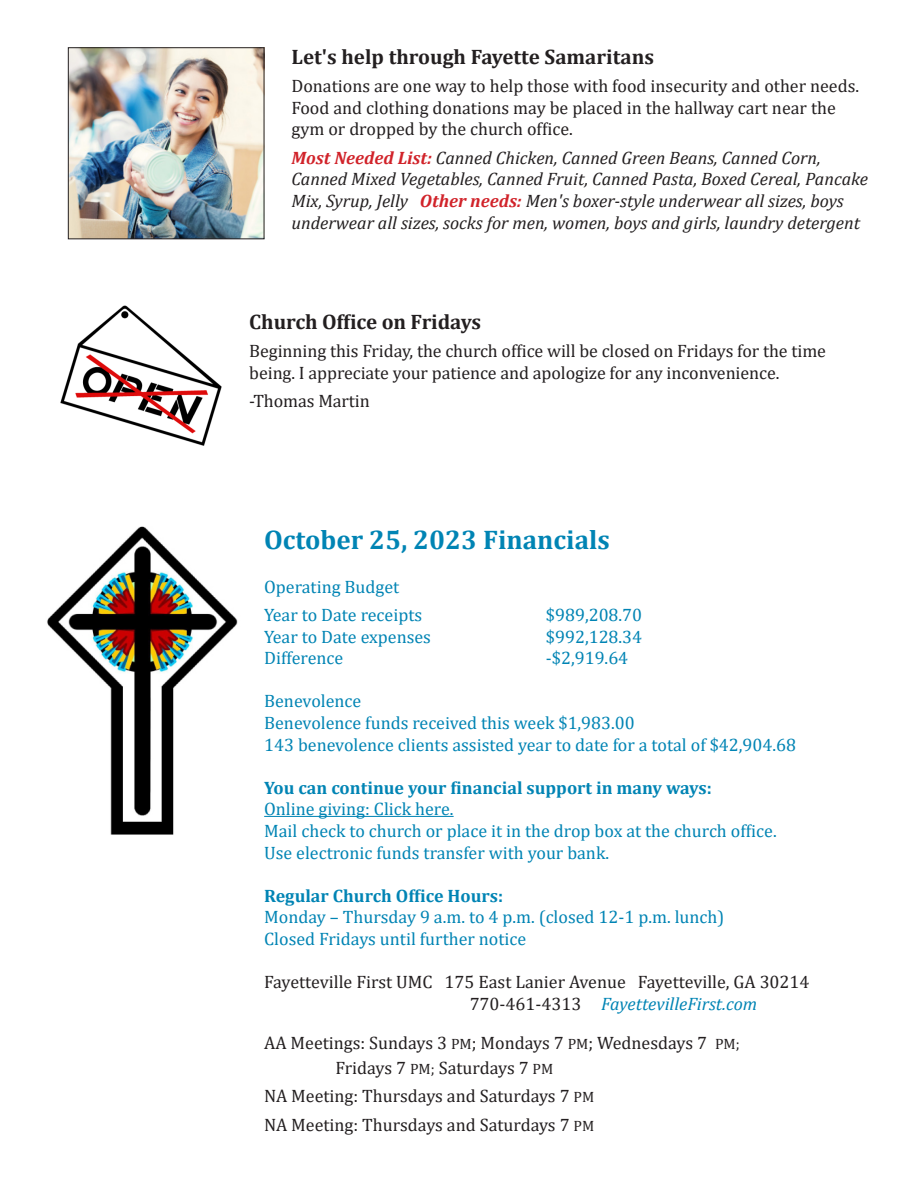
<style>
.page{position:relative;width:918px;height:1188px;background:#fff}
.page>*{position:absolute;margin:0;border:0;box-sizing:border-box;transform-origin:0 0}
.t1{font:700 27px "Cambria";color:#0084b4}
.t2{font:700 21px "Cambria";letter-spacing:-.005em;color:#231f20}
.t3{font:18px/21.6px "Cambria";color:#231f20}
.t4{font:18px/21.6px "Cambria";color:#0084b4}
.t5{font:italic 18px/21.6px "Cambria";color:#231f20}
.t6{font:700 18px "Cambria";color:#0084b4}
.s1{font-weight:700;color:#d1232a}
.s2{font-style:italic;color:#0084b4}
.s3{font-size:15px}
</style>
<div class="page">
<img style="left:47px;top:526px;width:191px;height:309px">
<hr style="left:264px;top:816px;width:190px;height:1px;background:#0084b4">
<img style="left:60px;top:305px;width:162px;height:141px">
<img style="left:70px;top:50px;width:192px;height:187px">
<div style="left:68px;top:48px;width:196px;height:191px;border:1px solid #231f20"></div>
<p class="t2" style="left:291px;top:42px;width:364px">Let's help through Fayette Samaritans</p>
<p class="t3" style="left:291px;top:75px;width:569px">Donations are one way to help those with food insecurity and other needs.<br>Food and clothing donations may be placed in the hallway cart near the gym or dropped by the church office.</p>
<p class="t5" style="left:291px;top:146px;width:578px"><span class="s1">Most Needed List:</span> Canned Chicken, Canned Green Beans, Canned Corn, Canned Mixed Vegetables, Canned Fruit, Canned Pasta, Boxed Cereal, Pancake Mix, Syrup, Jelly <span class="s1">Other needs:</span> Men's boxer-style underwear all sizes, boys underwear all sizes, socks for men, women, boys and girls, laundry detergent</p>
<p class="t2" style="left:249px;top:307px;width:233px">Church Office on Fridays</p>
<p class="t3" style="left:249px;top:340px;width:578px">Beginning this Friday, the church office will be closed on Fridays for the time being. I appreciate your patience and apologize for any inconvenience.</p>
<p class="t3" style="left:249px;top:390px;width:122px">-Thomas Martin</p>
<h1 class="t1" style="left:264px;top:521px;width:347px">October 25, 2023 Financials</h1>
<p class="t4" style="left:264px;top:572px;width:160px;line-height:28.3px">Operating Budget<br>Year to Date receipts</p>
<p class="t4" style="left:546px;top:604px;width:98px">$989,208.70</p>
<p class="t4" style="left:264px;top:626px;width:168px">Year to Date expenses</p>
<p class="t4" style="left:546px;top:626px;width:98px">$992,128.34</p>
<p class="t4" style="left:264px;top:647px;width:81px">Difference</p>
<p class="t4" style="left:546px;top:647px;width:84px">-$2,919.64</p>
<p class="t4" style="left:264px;top:690px;width:533px">Benevolence<br>Benevolence funds received this week $1,983.00<br>143 benevolence clients assisted year to date for a total of $42,904.68</p>
<p class="t6" style="left:264px;top:775px;width:449px">You can continue your financial support in many ways:</p>
<p class="t4" style="left:264px;top:798px;width:514px">Online giving: Click here.<br>Mail check to church or place it in the drop box at the church office.<br>Use electronic funds transfer with your bank.</p>
<p class="t6" style="left:264px;top:883px;width:241px">Regular Church Office Hours:</p>
<p class="t4" style="left:264px;top:906px;width:462px">Monday – Thursday 9 a.m. to 4 p.m. (closed 12-1 p.m. lunch)<br>Closed Fridays until further notice</p>
<p class="t3" style="left:470px;top:971px;width:341px;text-indent:-206px">Fayetteville First UMC 175 East Lanier Avenue Fayetteville, GA 30214<br>770-461-4313 <span class="s2">FayettevilleFirst.com</span></p>
<p class="t3" style="left:335px;top:1031px;width:406px;line-height:24.8px;text-indent:-71px">AA Meetings: Sundays 3 <span class="s3">PM</span>; Mondays 7 <span class="s3">PM</span>; Wednesdays 7 <span class="s3">PM;<br></span>Fridays 7 <span class="s3">PM;</span> Saturdays 7 <span class="s3">PM</span></p>
<p class="t3" style="left:264px;top:1082px;width:332px;line-height:28.3px">NA Meeting: Thursdays and Saturdays 7 <span class="s3">PM<br></span>NA Meeting: Thursdays and Saturdays 7 <span class="s3">PM</span></p>
</div>
